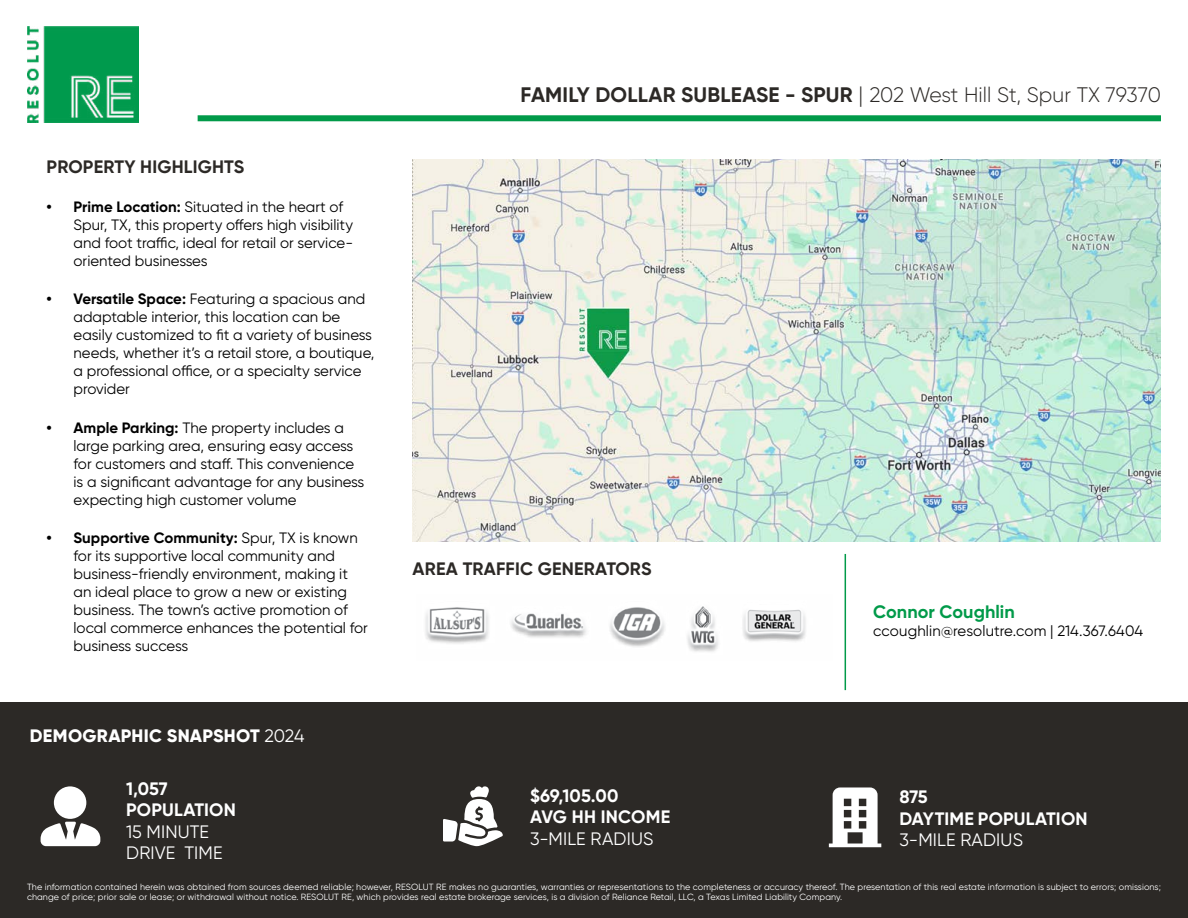
<style>
.page{position:relative;width:1188px;height:918px;background:#fff}
.page>*{position:absolute;margin:0;border:0;box-sizing:border-box;transform-origin:0 0}
.t1{font:700 21px "Gilroy";letter-spacing:.01em;color:#2c2926}
.t2{font:700 18px/21.6px "Gilroy";letter-spacing:.01em;color:#fff}
.t3{font:18px/21.6px "Gilroy";letter-spacing:.01em;color:#fff}
.t4{font:700 18px "Gilroy";letter-spacing:.01em;color:#2c2926}
.t5{font:800 18px "Gilroy";letter-spacing:.015em;color:#fff}
.t6{font:700 18px "Gilroy";color:#019a49}
.t7{font:15px/18px "Gilroy";color:#000}
.t8{font:9px/10.5px "Gilroy";letter-spacing:.01em;color:#fff}
.s1{font-weight:700}
.s2{font-weight:400}
.s3{font-family:"Europa";font-weight:300}
.s4{font-weight:300}
</style>
<div class="page">
<img style="left:413px;top:160px;width:748px;height:382px">
<img style="left:425px;top:606px;width:381px;height:46px">
<hr style="left:845px;top:554px;width:1px;height:136px;background:#019a49">
<div style="left:0;top:702px;width:1188px;height:216px;background:#2c2926"></div>
<img style="left:27px;top:27px;width:112px;height:95px">
<div style="left:54px;top:786px;width:32px;height:33px;background:#fff;border-radius:50%"></div>
<svg style="left:41px;top:822px;width:59px;height:24px"></svg>
<svg style="left:443px;top:786px;width:60px;height:60px"></svg>
<svg style="left:829px;top:787px;width:52px;height:60px"></svg>
<div style="left:198px;top:115px;width:963px;height:6px;background:#019a49"></div>
<p class="t4" style="left:47px;top:155px;width:199px">PROPERTY HIGHLIGHTS</p>
<p class="t7" style="left:74px;top:198px;width:281px;text-indent:-27px"><span class="s1">• Prime Location:</span> Situated in the heart of Spur, TX, this property offers high visibility and foot traffic, ideal for retail or service&shy;oriented businesses</p>
<p class="t7" style="left:74px;top:290px;width:302px;text-indent:-27px"><span class="s1">• Versatile Space:</span> Featuring a spacious and adaptable interior, this location can be easily customized to fit a variety of business needs, whether it’s a retail store, a boutique, a professional office, or a specialty service provider</p>
<p class="t7" style="left:74px;top:418px;width:292px;text-indent:-27px"><span class="s1">• Ample Parking:</span> The property includes a large parking area, ensuring easy access for customers and staff. This convenience is a significant advantage for any business expecting high customer volume</p>
<p class="t7" style="left:74px;top:529px;width:296px;text-indent:-27px"><span class="s1">• Supportive Community:</span> Spur, TX is known for its supportive local community and business-friendly environment, making it an ideal place to grow a new or existing business. The town’s active promotion of local commerce enhances the potential for business success</p>
<p class="t5" style="left:30px;top:724px;width:276px">DEMOGRAPHIC SNAPSHOT <span class="s2">2024</span></p>
<p class="t2" style="left:126px;top:777px;width:111px">1,057<br>POPULATION</p>
<p class="t3" style="left:126px;top:821px;width:98px">15 MINUTE<br>DRIVE TIME</p>
<h1 class="t1" style="left:521px;top:81px;width:642px">FAMILY DOLLAR SUBLEASE - SPUR <span class="s3">|</span> <span class="s4">202 West Hill St, Spur TX 79370</span></h1>
<p class="t4" style="left:413px;top:558px;width:240px">AREA TRAFFIC GENERATORS</p>
<p class="t2" style="left:530px;top:785px;width:142px">$69,105.00<br>AVG HH INCOME</p>
<p class="t3" style="left:530px;top:828px;width:125px">3-MILE RADIUS</p>
<p class="t6" style="left:873px;top:601px;width:143px">Connor Coughlin</p>
<p class="t7" style="left:873px;top:622px;width:272px">ccoughlin@resolutre.com | 214.367.6404</p>
<p class="t2" style="left:899px;top:786px;width:190px">875<br>DAYTIME POPULATION</p>
<p class="t3" style="left:899px;top:829px;width:125px">3-MILE RADIUS</p>
<p class="t8" style="left:27px;top:881px;width:1135px">The information contained herein was obtained from sources deemed reliable; however, RESOLUT RE makes no guaranties, warranties or representations to the completeness or accuracy thereof. The presentation of this real estate information is subject to errors; omissions; change of price; prior sale or lease; or withdrawal without notice. RESOLUT RE, which provides real estate brokerage services, is a division of Reliance Retail, LLC, a Texas Limited Liability Company.</p>
</div>
